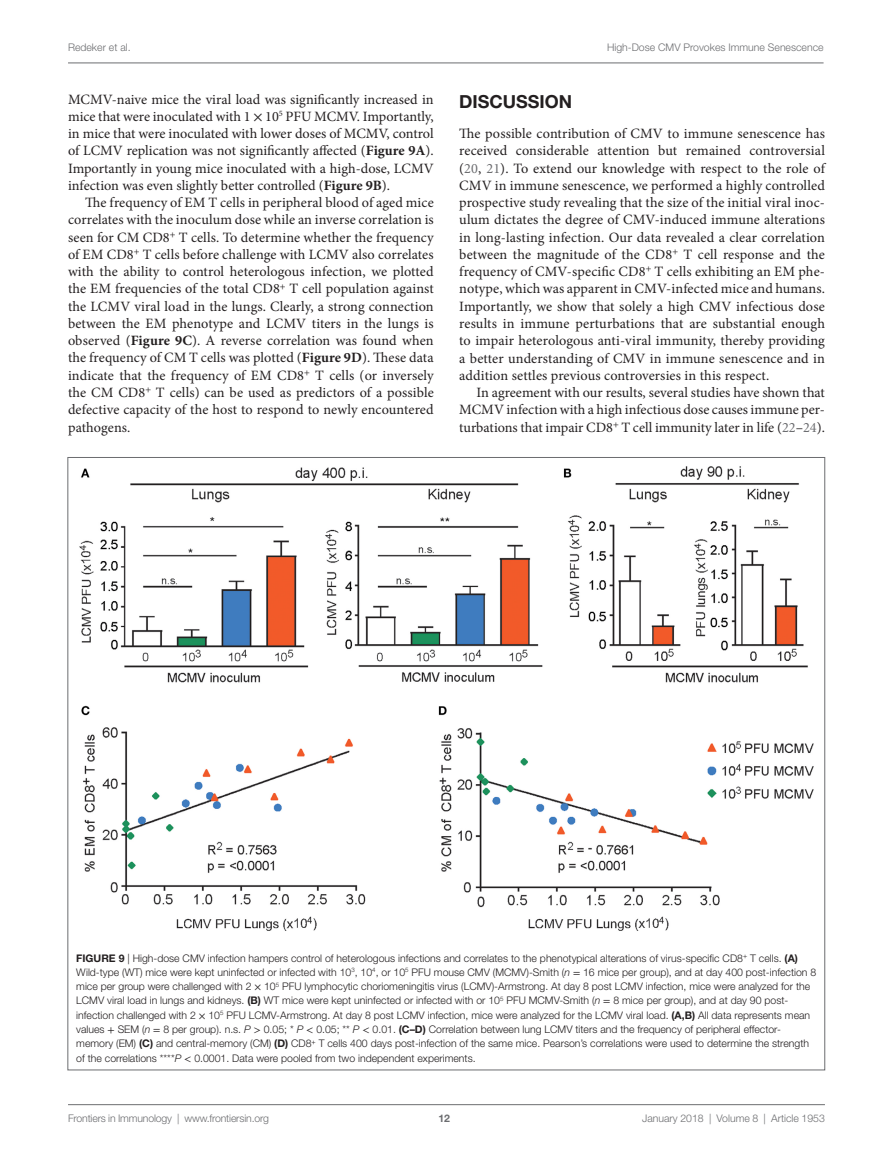
<style>
.page{position:relative;width:893px;height:1170px;background:#fff}
.page>*{position:absolute;margin:0;border:0;box-sizing:border-box;transform-origin:0 0}
.t1{font:700 18px "Helvetica Neue LT Std";color:#231f20}
.t2{font:14.25px/17.2px "Minion Pro";color:#231f20;text-align:justify}
.t3{font:300 10.5px/14.2px "Helvetica Neue LT Std";color:#231f20}
.t4{font:300 10.5px "Helvetica Neue LT Std";color:#6c6d70}
.t5{font:700 10.5px "Helvetica Neue LT Std";color:#6c6d70}
.s1{font-family:"STIX General"}
.s2{font-weight:700}
.s3{color:#6c6d70}
.s4{font-style:italic}
.s5{font-family:"STIX General";font-weight:400}
</style>
<div class="page">
<img style="left:79px;top:466px;width:735px;height:465px">
<hr style="left:68px;top:63px;width:756px;height:1px;background:#6c6d70">
<hr style="left:68px;top:1104px;width:757px;height:1px;background:#6c6d70">
<p class="t4" style="left:68px;top:41px;width:64px">Redeker et al.</p>
<p class="t4" style="left:607px;top:41px;width:218px">High-Dose CMV Provokes Immune Senescence</p>
<p class="t2" style="left:68px;top:90px;width:367px">MCMV-naive mice the viral load was significantly increased in mice that were inoculated with 1 <span class="s1">×</span> 10<sup>5</sup> PFU MCMV. Importantly, in mice that were inoculated with lower doses of MCMV, control of LCMV replication was not significantly affected (<span class="s2">Figure 9A</span>).<br>Importantly in young mice inoculated with a high-dose, LCMV infection was even slightly better controlled (<span class="s2">Figure 9B</span>).</p>
<p class="t2" style="left:68px;top:194px;width:367px;text-indent:17px">The frequency of EM T cells in peripheral blood of aged mice correlates with the inoculum dose while an inverse correlation is seen for CM CD8<sup>+</sup> T cells. To determine whether the frequency of EM CD8<sup>+</sup> T cells before challenge with LCMV also correlates with the ability to control heterologous infection, we plotted the EM frequencies of the total CD8<sup>+</sup> T cell population against the LCMV viral load in the lungs. Clearly, a strong connection between the EM phenotype and LCMV titers in the lungs is observed (<span class="s2">Figure 9C</span>). A reverse correlation was found when the frequency of CM T cells was plotted (<span class="s2">Figure 9D</span>). These data indicate that the frequency of EM CD8<sup>+</sup> T cells (or inversely the CM CD8<sup>+</sup> T cells) can be used as predictors of a possible defective capacity of the host to respond to newly encountered pathogens.</p>
<p class="t1" style="left:459px;top:90px;width:112px">DISCUSSION</p>
<p class="t2" style="left:459px;top:125px;width:367px">The possible contribution of CMV to immune senescence has received considerable attention but remained controversial (<span class="s3">20</span>, <span class="s3">21</span>). To extend our knowledge with respect to the role of CMV in immune senescence, we performed a highly controlled prospective study revealing that the size of the initial viral inoc&shy;ulum dictates the degree of CMV-induced immune alterations in long-lasting infection. Our data revealed a clear correlation between the magnitude of the CD8<sup>+</sup> T cell response and the frequency of CMV-specific CD8<sup>+</sup> T cells exhibiting an EM phe&shy;notype, which was apparent in CMV-infected mice and humans.<br>Importantly, we show that solely a high CMV infectious dose results in immune perturbations that are substantial enough to impair heterologous anti-viral immunity, thereby providing a better understanding of CMV in immune senescence and in addition settles previous controversies in this respect.</p>
<p class="t2" style="left:459px;top:384px;width:367px;text-indent:17px">In agreement with our results, several studies have shown that MCMV infection with a high infectious dose causes immune per&shy;turbations that impair CD8<sup>+</sup> T cell immunity later in life (<span class="s3">22</span>–<span class="s3">24</span>).</p>
<p class="t3" style="left:76px;top:950px;width:742px"><span class="s2">FIGURE 9</span> | High-dose CMV infection hampers control of heterologous infections and correlates to the phenotypical alterations of virus-specific CD8<sup>+</sup> T cells. <span class="s2">(A)<br></span>Wild-type (WT) mice were kept uninfected or infected with 10<sup>3</sup>, 10<sup>4</sup>, or 10<sup>5</sup> PFU mouse CMV (MCMV)-Smith (<span class="s4">n</span> <span class="s5">=</span> 16 mice per group), and at day 400 post-infection 8 mice per group were challenged with 2 <span class="s5">×</span> 10<sup>5</sup> PFU lymphocytic choriomeningitis virus (LCMV)-Armstrong. At day 8 post LCMV infection, mice were analyzed for the LCMV viral load in lungs and kidneys. <span class="s2">(B)</span> WT mice were kept uninfected or infected with or 10<sup>5</sup> PFU MCMV-Smith (<span class="s4">n</span> <span class="s5">=</span> 8 mice per group), and at day 90 post&shy;infection challenged with 2 <span class="s5">×</span> 10<sup>5</sup> PFU LCMV-Armstrong. At day 8 post LCMV infection, mice were analyzed for the LCMV viral load. <span class="s2">(A,B)</span> All data represents mean values <span class="s5">+</span> SEM (<span class="s4">n</span> <span class="s5">=</span> 8 per group). n.s. <span class="s4">P</span> <span class="s5">&gt;</span> 0.05; * <span class="s4">P</span> <span class="s5">&lt;</span> 0.05; ** <span class="s4">P</span> <span class="s5">&lt;</span> 0.01. <span class="s2">(C–D)</span> Correlation between lung LCMV titers and the frequency of peripheral effector&shy;memory (EM) <span class="s2">(C)</span> and central-memory (CM) <span class="s2">(D)</span> CD8<sup>+</sup> T cells 400 days post-infection of the same mice. Pearson’s correlations were used to determine the strength of the correlations ****<span class="s4">P</span> <span class="s5">&lt;</span> 0.0001. Data were pooled from two independent experiments.</p>
<p class="t4" style="left:68px;top:1111px;width:203px">Frontiers in Immunology | www.frontiersin.org</p>
<p class="t4" style="left:642px;top:1111px;width:184px">January 2018 | Volume 8 | Article 1953</p>
<p class="t5" style="left:439px;top:1111px;width:13px">12</p>
</div>
